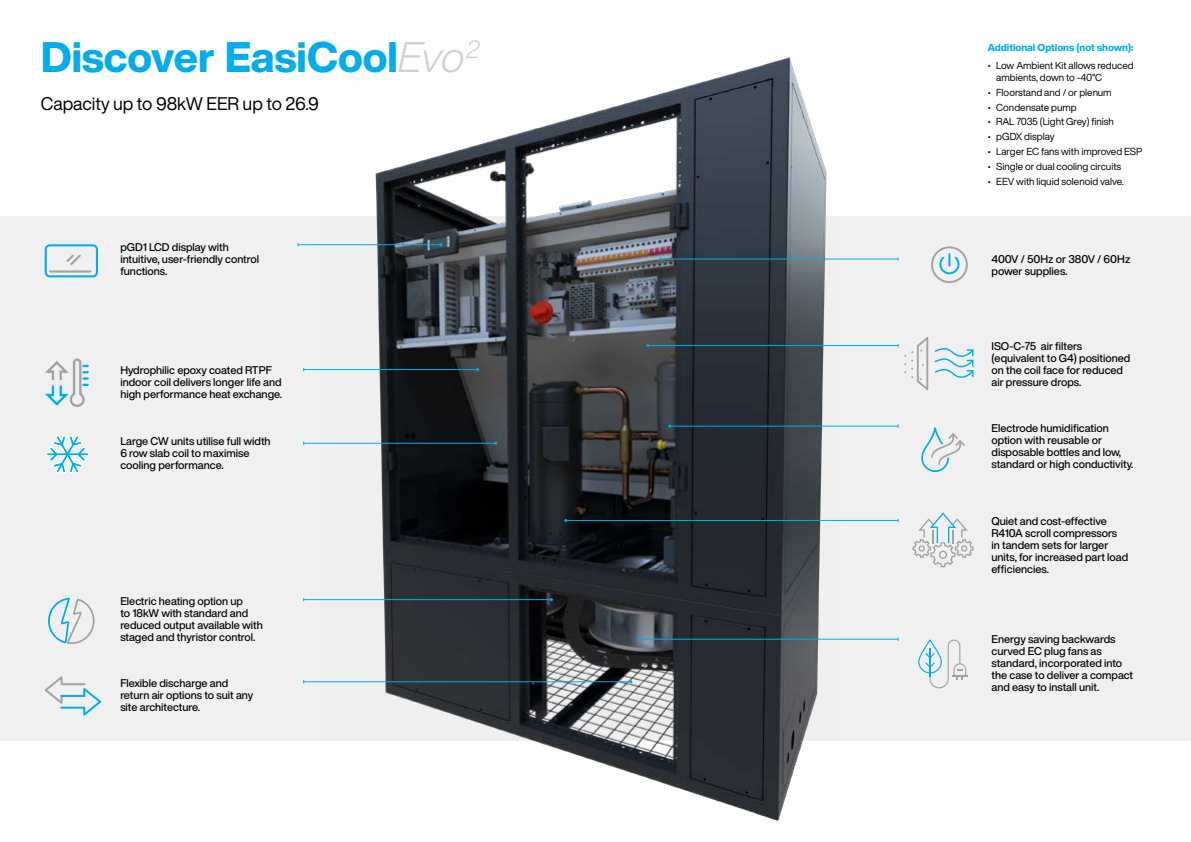
<style>
.page{position:relative;width:1191px;height:842px;background:#fff}
.page>*{position:absolute;margin:0;border:0;box-sizing:border-box;transform-origin:0 0}
.t1{font:800 42px "Helvetica Now Display";color:#00adea}
.t2{font:18px "Helvetica Now Display";color:#000}
.t3{font:500 11px/12px "Helvetica Now Display";color:#000}
.t4{font:10px/12px "Helvetica Now Display";color:#000}
.t5{font:800 10px "Helvetica Now Display";color:#00adea}
.t6{font:10px "Helvetica Now Display";letter-spacing:-.02em;color:#000}
.s1{font-weight:300;font-style:italic;color:#d0d0d0}
</style>
<div class="page">
<div style="left:0;top:216px;width:1191px;height:525px;background:#f0f0f0"></div>
<img style="left:319px;top:57px;width:520px;height:764px">
<hr style="left:648px;top:345px;width:250px;height:1px;background:#00adea">
<hr style="left:670px;top:426px;width:228px;height:1px;background:#00adea">
<hr style="left:660px;top:259px;width:238px;height:1px;background:#00adea">
<hr style="left:639px;top:639px;width:259px;height:1px;background:#00adea">
<hr style="left:566px;top:520px;width:332px;height:1px;background:#00adea">
<hr style="left:298px;top:244px;width:143px;height:1px;background:#00adea">
<hr style="left:304px;top:369px;width:174px;height:1px;background:#00adea">
<hr style="left:304px;top:443px;width:192px;height:1px;background:#00adea">
<hr style="left:304px;top:599px;width:247px;height:1px;background:#00adea">
<hr style="left:304px;top:681px;width:327px;height:1px;background:#00adea">
<svg style="left:45px;top:358px;width:43px;height:49px"></svg>
<svg style="left:918px;top:639px;width:49px;height:49px"></svg>
<svg style="left:45px;top:676px;width:56px;height:39px"></svg>
<svg style="left:912px;top:512px;width:61px;height:55px"></svg>
<svg style="left:45px;top:244px;width:53px;height:33px"></svg>
<svg style="left:46px;top:436px;width:43px;height:37px"></svg>
<svg style="left:48px;top:597px;width:47px;height:47px"></svg>
<svg style="left:931px;top:246px;width:36px;height:37px"></svg>
<svg style="left:904px;top:337px;width:24px;height:53px"></svg>
<svg style="left:934px;top:348px;width:40px;height:30px"></svg>
<svg style="left:921px;top:427px;width:44px;height:45px"></svg>
<h1 class="t1" style="left:41px;top:28px;width:440px">Discover EasiCool<span class="s1">Evo</span><sup>2</sup></h1>
<h2 class="t2" style="left:41px;top:91px;width:280px">Capacity up to 98kW EER up to 26.9</h2>
<p class="t3" style="left:120px;top:241px;width:140px">pGD1 LCD display with intuitive, user-friendly control functions.</p>
<p class="t3" style="left:120px;top:364px;width:163px">Hydrophilic epoxy coated RTPF indoor coil delivers longer life and high performance heat exchange.</p>
<p class="t3" style="left:120px;top:435px;width:152px">Large CW units utilise full width<br>6 row slab coil to maximise cooling performance.</p>
<p class="t3" style="left:120px;top:595px;width:144px">Electric heating option up<br>to 18kW with standard and reduced output available with staged and thyristor control.</p>
<p class="t3" style="left:120px;top:677px;width:134px">Flexible discharge and return air options to suit any site architecture.</p>
<p class="t5" style="left:987px;top:41px;width:147px">Additional Options (not shown):</p>
<p class="t4" style="left:996px;top:59px;width:139px;text-indent:-8px">• Low Ambient Kit allows reduced ambients, down to -40°C</p>
<p class="t4" style="left:987px;top:86px;width:125px">• Floorstand and / or plenum</p>
<p class="t4" style="left:987px;top:101px;width:90px">• Condensate pump</p>
<p class="t6" style="left:987px;top:115px;width:128px">• RAL 7035 (Light Grey) finish</p>
<p class="t4" style="left:987px;top:131px;width:68px">• pGDX display</p>
<p class="t4" style="left:987px;top:145px;width:156px">• Larger EC fans with improved ESP</p>
<p class="t4" style="left:987px;top:160px;width:135px">• Single or dual cooling circuits</p>
<p class="t4" style="left:987px;top:175px;width:137px">• EEV with liquid solenoid valve.</p>
<p class="t3" style="left:991px;top:253px;width:140px">400V / 50Hz or 380V / 60Hz power supplies.</p>
<p class="t3" style="left:991px;top:340px;width:140px">ISO-C-75 air filters (equivalent to G4) positioned on the coil face for reduced air pressure drops.</p>
<p class="t3" style="left:991px;top:422px;width:143px">Electrode humidification option with reusable or disposable bottles and low, standard or high conductivity.</p>
<p class="t3" style="left:991px;top:515px;width:138px">Quiet and cost-effective<br>R410A scroll compressors in tandem sets for larger units, for increased part load efficiencies.</p>
<p class="t3" style="left:991px;top:633px;width:143px">Energy saving backwards curved EC plug fans as standard, incorporated into the case to deliver a compact and easy to install unit.</p>
</div>
